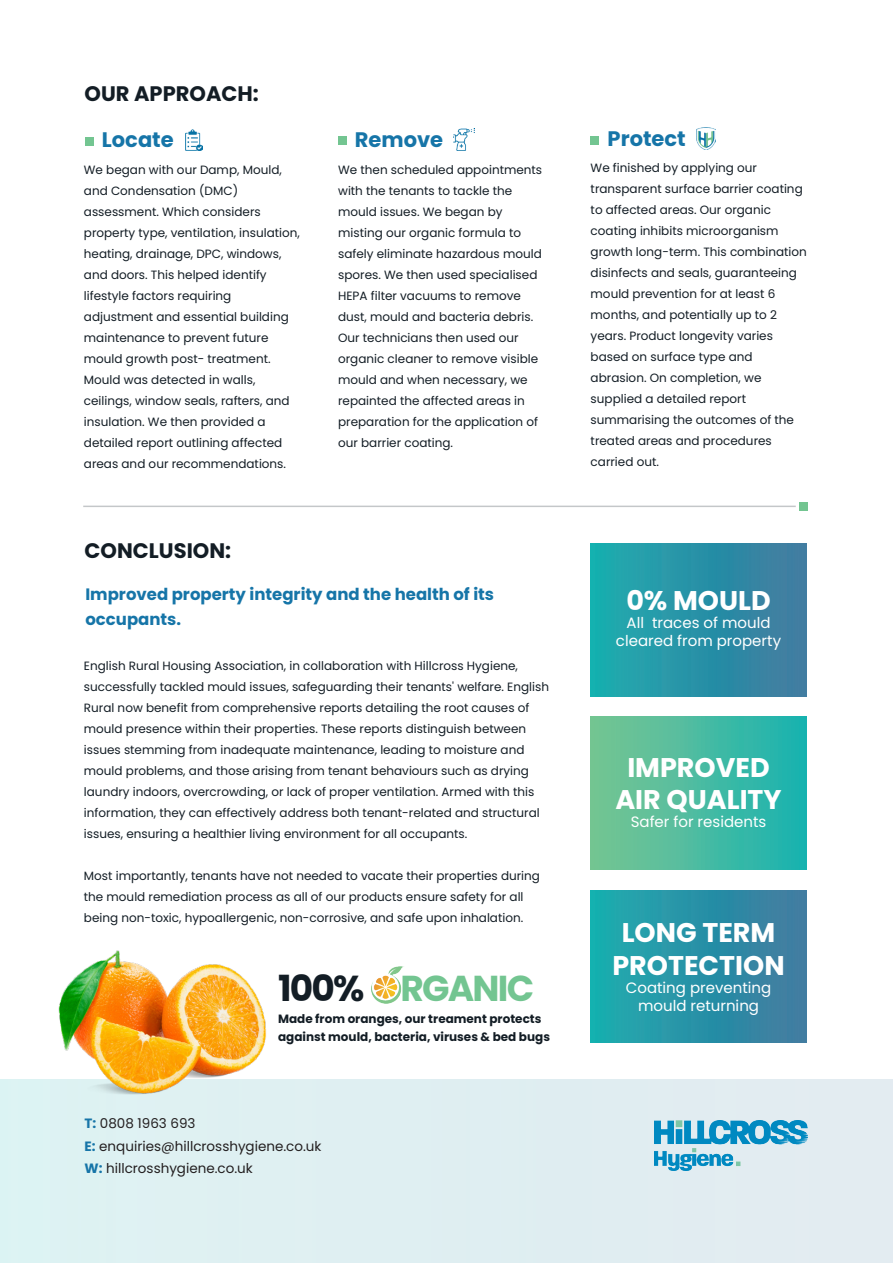
<style>
.page{position:relative;width:893px;height:1263px;background:#fff}
.page>*{position:absolute;margin:0;border:0;box-sizing:border-box;transform-origin:0 0}
.t1{font:700 36px "Poppins";letter-spacing:-.05em;color:#73c591}
.t2{font:700 27px/32.4px "Poppins";color:#fff;text-align:center}
.t3{font:700 21px "Poppins";color:#131d25}
.t4{font:700 21px "Poppins";color:#1675a8}
.t5{font:700 16.5px/25.5px "Poppins";color:#1675a8}
.t6{font:15px/18px "Poppins";color:#fff;text-align:center}
.t7{font:13.5px/22.5px "Poppins";color:#231f20}
.t8{font:12px/21px "Poppins";color:#131d25}
.t9{font:700 12px/18px "Poppins";color:#131d25}
.s1{color:#131d25}
.s2{font-weight:700;color:#1675a8}
</style>
<div class="page">
<div style="left:85px;top:137px;width:8px;height:8px;background:#73c591"></div>
<div style="left:0;top:1079px;width:893px;height:184px;background:#dfeef2"></div>
<img style="left:655px;top:1120px;width:153px;height:50px">
<div style="left:591px;top:544px;width:215px;height:152px;background:linear-gradient(to right,#18acaf,#3e789f)"></div>
<div style="left:591px;top:717px;width:215px;height:152px;background:linear-gradient(to right,#7ac592,#19b2b0)"></div>
<div style="left:591px;top:890px;width:215px;height:153px;background:linear-gradient(to right,#18acaf,#3e789f)"></div>
<div style="left:338px;top:136px;width:8px;height:9px;background:#73c591"></div>
<div style="left:591px;top:136px;width:8px;height:9px;background:#73c591"></div>
<hr style="left:83px;top:506px;width:713px;height:1px;background:#131d25">
<div style="left:799px;top:502px;width:9px;height:9px;background:#73c591"></div>
<img style="left:186px;top:129px;width:17px;height:21px">
<img style="left:453px;top:129px;width:21px;height:21px">
<img style="left:697px;top:128px;width:18px;height:21px">
<img style="left:372px;top:966px;width:32px;height:38px">
<img style="left:58px;top:950px;width:208px;height:145px">
<h3 class="t3" style="left:85px;top:81px;width:176px">OUR APPROACH:</h3>
<h3 class="t4" style="left:102px;top:128px;width:73px">Locate</h3>
<p class="t8" style="left:84px;top:159px;width:218px">We began with our Damp, Mould, and Condensation (DMC) assessment. Which considers property type, ventilation, insulation, heating, drainage, DPC, windows, and doors. This helped identify lifestyle factors requiring adjustment and essential building maintenance to prevent future mould growth post- treatment.<br>Mould was detected in walls, ceilings, window seals, rafters, and insulation. We then provided a detailed report outlining affected areas and our recommendations.</p>
<h3 class="t3" style="left:85px;top:538px;width:148px">CONCLUSION:</h3>
<h3 class="t4" style="left:355px;top:127px;width:90px">Remove</h3>
<p class="t8" style="left:338px;top:159px;width:206px">We then scheduled appointments with the tenants to tackle the mould issues. We began by misting our organic formula to safely eliminate hazardous mould spores. We then used specialised<br>HEPA filter vacuums to remove dust, mould and bacteria debris.<br>Our technicians then used our organic cleaner to remove visible mould and when necessary, we repainted the affected areas in preparation for the application of our barrier coating.</p>
<h3 class="t5" style="left:85px;top:581px;width:410px">Improved property integrity and the health of its occupants.</h3>
<p class="t8" style="left:84px;top:655px;width:467px">English Rural Housing Association, in collaboration with Hillcross Hygiene, successfully tackled mould issues, safeguarding their tenants' welfare. English Rural now benefit from comprehensive reports detailing the root causes of mould presence within their properties. These reports distinguish between issues stemming from inadequate maintenance, leading to moisture and mould problems, and those arising from tenant behaviours such as drying laundry indoors, overcrowding, or lack of proper ventilation. Armed with this information, they can effectively address both tenant-related and structural issues, ensuring a healthier living environment for all occupants.</p>
<p class="t8" style="left:84px;top:865px;width:458px">Most importantly, tenants have not needed to vacate their properties during the mould remediation process as all of our products ensure safety for all being non-toxic, hypoallergenic, non-corrosive, and safe upon inhalation.</p>
<h1 class="t1" style="left:278px;top:967px;width:258px"><span class="s1">100%</span> RGANIC</h1>
<p class="t9" style="left:278px;top:1009px;width:273px">Made from oranges, our treament protects against mould, bacteria, viruses &amp; bed bugs</p>
<p class="t7" style="left:85px;top:1112px;width:239px"><span class="s2">T:</span> 0808 1963 693<br><span class="s2">E:</span> enquiries@hillcrosshygiene.co.uk<br><span class="s2">W:</span> hillcrosshygiene.co.uk</p>
<h3 class="t4" style="left:608px;top:127px;width:80px">Protect</h3>
<p class="t8" style="left:591px;top:158px;width:218px">We finished by applying our transparent surface barrier coating to affected areas. Our organic coating inhibits microorganism growth long-term. This combination disinfects and seals, guaranteeing mould prevention for at least 6 months, and potentially up to 2 years. Product longevity varies based on surface type and abrasion. On completion, we supplied a detailed report summarising the outcomes of the treated areas and procedures carried out.</p>
<h2 class="t2" style="left:626px;top:585px;width:146px">0% MOULD</h2>
<p class="t6" style="left:616px;top:614px;width:167px">All traces of mould cleared from property</p>
<h2 class="t2" style="left:615px;top:751px;width:168px">IMPROVED<br>AIR QUALITY</h2>
<p class="t6" style="left:631px;top:813px;width:137px">Safer for residents</p>
<h2 class="t2" style="left:612px;top:917px;width:174px">LONG TERM<br>PROTECTION</h2>
<p class="t6" style="left:626px;top:978px;width:147px">Coating preventing mould returning</p>
</div>
